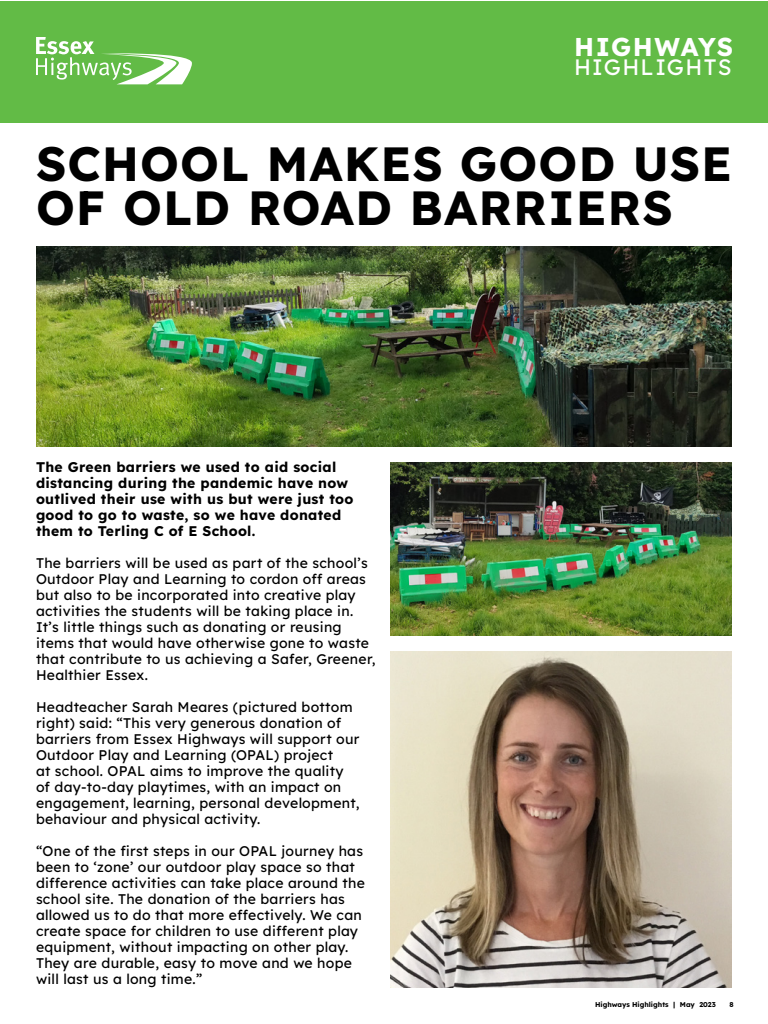
<style>
.page{position:relative;width:768px;height:1024px;background:#fff}
.page>*{position:absolute;margin:0;border:0;box-sizing:border-box;transform-origin:0 0}
.Chapter_Title_-_Alig{font:48px/44px "Lexend";letter-spacing:.02em;color:#000}
.Book_Title{font:25.8px "Lexend";letter-spacing:.045em;color:#fff}
.Book_Title-2{font:22.3px "Lexend";letter-spacing:.06em;color:#fff}
.t1{font:14px/16px "Lexend";letter-spacing:.02em;color:#000}
.t2{font:7px "Lexend";color:#000}
</style>
<div class="page">
<img style="left:390px;top:462px;width:342px;height:174px">
<img style="left:36px;top:246px;width:696px;height:200px">
<img style="left:390px;top:652px;width:341px;height:336px">
<div style="left:0;top:1px;width:768px;height:122px;background:#62bb46"></div>
<svg style="left:36px;top:37px;width:156px;height:47px"></svg>
<p class="Book_Title" style="left:574px;top:28px;width:161px">HIGHWAYS</p>
<p class="Book_Title-2" style="left:574px;top:50px;width:159px">HIGHLIGHTS</p>
<p class="Chapter_Title_-_Alig" style="left:36px;top:139px;width:698px">SCHOOL MAKES GOOD USE<br>OF OLD ROAD BARRIERS</p>
<p class="t1" style="left:36px;top:458px;width:319px">The Green barriers we used to aid social distancing during the pandemic have now outlived their use with us but were just too good to go to waste, so we have donated them to Terling C of E School.</p>
<p class="t1" style="left:36px;top:554px;width:333px">The barriers will be used as part of the school’s Outdoor Play and Learning to cordon off areas but also to be incorporated into creative play activities the students will be taking place in.</p>
<p class="t1" style="left:36px;top:618px;width:341px">It’s little things such as donating or reusing items that would have otherwise gone to waste that contribute to us achieving a Safer, Greener, Healthier Essex.</p>
<p class="t1" style="left:36px;top:698px;width:325px">Headteacher Sarah Meares (pictured bottom right) said: “This very generous donation of barriers from Essex Highways will support our Outdoor Play and Learning (OPAL) project<br>at school. OPAL aims to improve the quality of day-to-day playtimes, with an impact on engagement, learning, personal development, behaviour and physical activity.</p>
<p class="t1" style="left:36px;top:842px;width:330px">“One of the first steps in our OPAL journey has been to ‘zone’ our outdoor play space so that difference activities can take place around the school site. The donation of the barriers has allowed us to do that more effectively. We can create space for children to use different play equipment, without impacting on other play.<br>They are durable, easy to move and we hope will last us a long time.”</p>
<p class="t2" style="left:595px;top:999px;width:122px">Highways Highlights | May 2023</p>
<p class="t2" style="left:729px;top:999px;width:6px">8</p>
</div>
